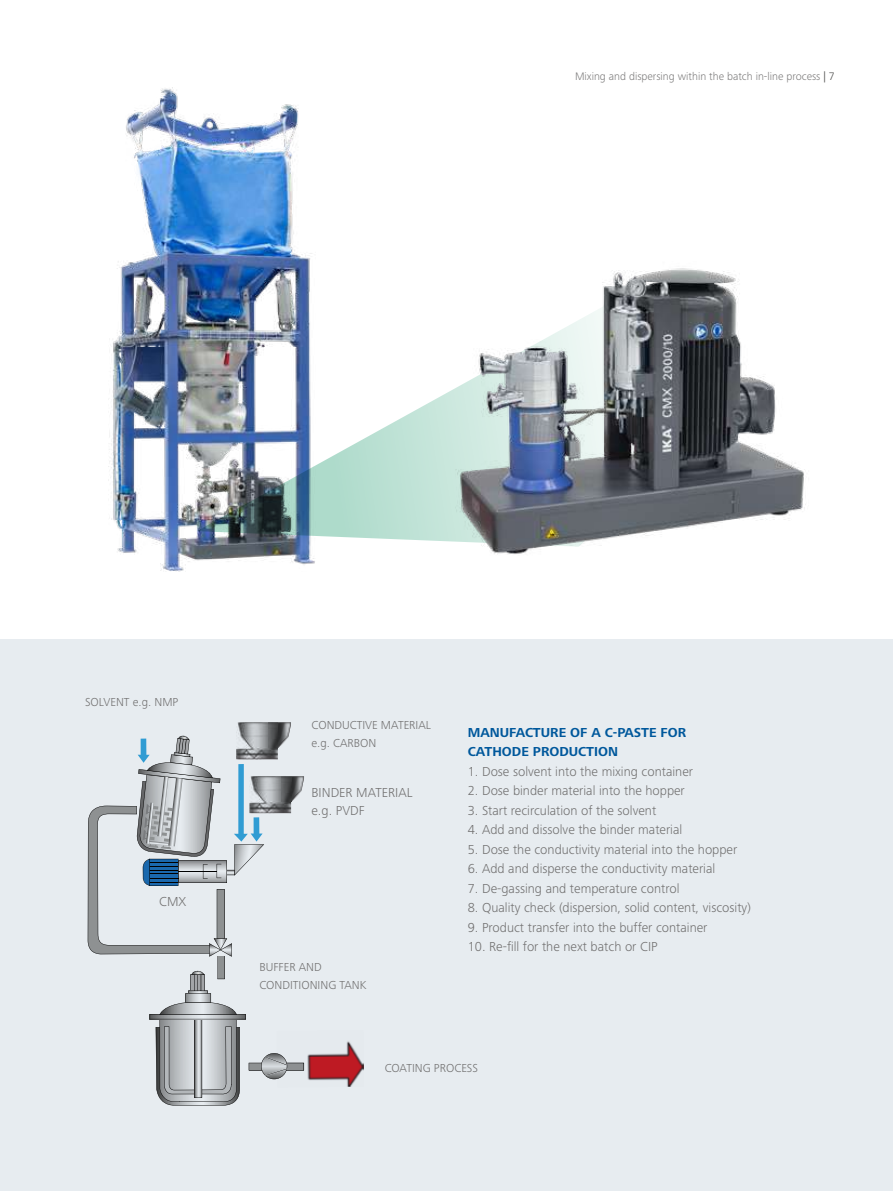
<style>
.page{position:relative;width:893px;height:1191px;background:#fff}
.page>*{position:absolute;margin:0;border:0;box-sizing:border-box;transform-origin:0 0}
.t1{font:300 13.5px/18px "Frutiger Next IKA";color:#706f6f}
.t2{font:700 13.5px/19.5px "Frutiger Next IKA";color:#00589c}
.t3{font:300 12px/18px "Frutiger Next IKA";color:#706f6f}
.t4{font:300 11.25px "Frutiger Next IKA";color:#7c7b7b}
.s1{color:#4a4a49}
</style>
<div class="page">
<img style="left:108px;top:87px;width:207px;height:485px">
<img style="left:197px;top:289px;width:234px;height:257px">
<div style="left:0;top:639px;width:893px;height:552px;background:#e7ecf0"></div>
<img style="left:304px;top:1041px;width:60px;height:46px">
<img style="left:236px;top:722px;width:33px;height:14px">
<img style="left:278px;top:722px;width:13px;height:14px">
<img style="left:269px;top:722px;width:9px;height:14px">
<svg style="left:88px;top:736px;width:216px;height:370px"></svg>
<img style="left:431px;top:268px;width:375px;height:286px">
<p class="t4" style="left:575px;top:70px;width:261px">Mixing and dispersing within the batch in-line process <span class="s1">| 7</span></p>
<p class="t3" style="left:85px;top:693px;width:95px">SOLVENT e.g. NMP</p>
<p class="t1" style="left:159px;top:892px;width:29px">CMX</p>
<p class="t3" style="left:311px;top:716px;width:121px">CONDUCTIVE MATERIAL e.g. CARBON</p>
<p class="t1" style="left:311px;top:784px;width:102px">BINDER MATERIAL e.g. PVDF</p>
<p class="t3" style="left:259px;top:957px;width:109px">BUFFER AND<br>CONDITIONING TANK</p>
<p class="t2" style="left:468px;top:723px;width:220px">MANUFACTURE OF A C-PASTE FOR<br>CATHODE PRODUCTION</p>
<p class="t1" style="left:468px;top:762px;width:227px">1. Dose solvent into the mixing container</p>
<p class="t1" style="left:468px;top:781px;width:219px">2. Dose binder material into the hopper</p>
<p class="t1" style="left:468px;top:801px;width:190px">3. Start recirculation of the solvent</p>
<p class="t1" style="left:468px;top:820px;width:216px">4. Add and dissolve the binder material</p>
<p class="t1" style="left:468px;top:840px;width:271px">5. Dose the conductivity material into the hopper</p>
<p class="t1" style="left:468px;top:859px;width:249px">6. Add and disperse the conductivity material</p>
<p class="t1" style="left:468px;top:879px;width:213px">7. De-gassing and temperature control</p>
<p class="t1" style="left:468px;top:898px;width:285px">8. Quality check (dispersion, solid content, viscosity)</p>
<p class="t1" style="left:468px;top:918px;width:241px">9. Product transfer into the buffer container</p>
<p class="t1" style="left:468px;top:937px;width:191px">10. Re-fill for the next batch or CIP</p>
<p class="t3" style="left:385px;top:1059px;width:95px">COATING PROCESS</p>
</div>
